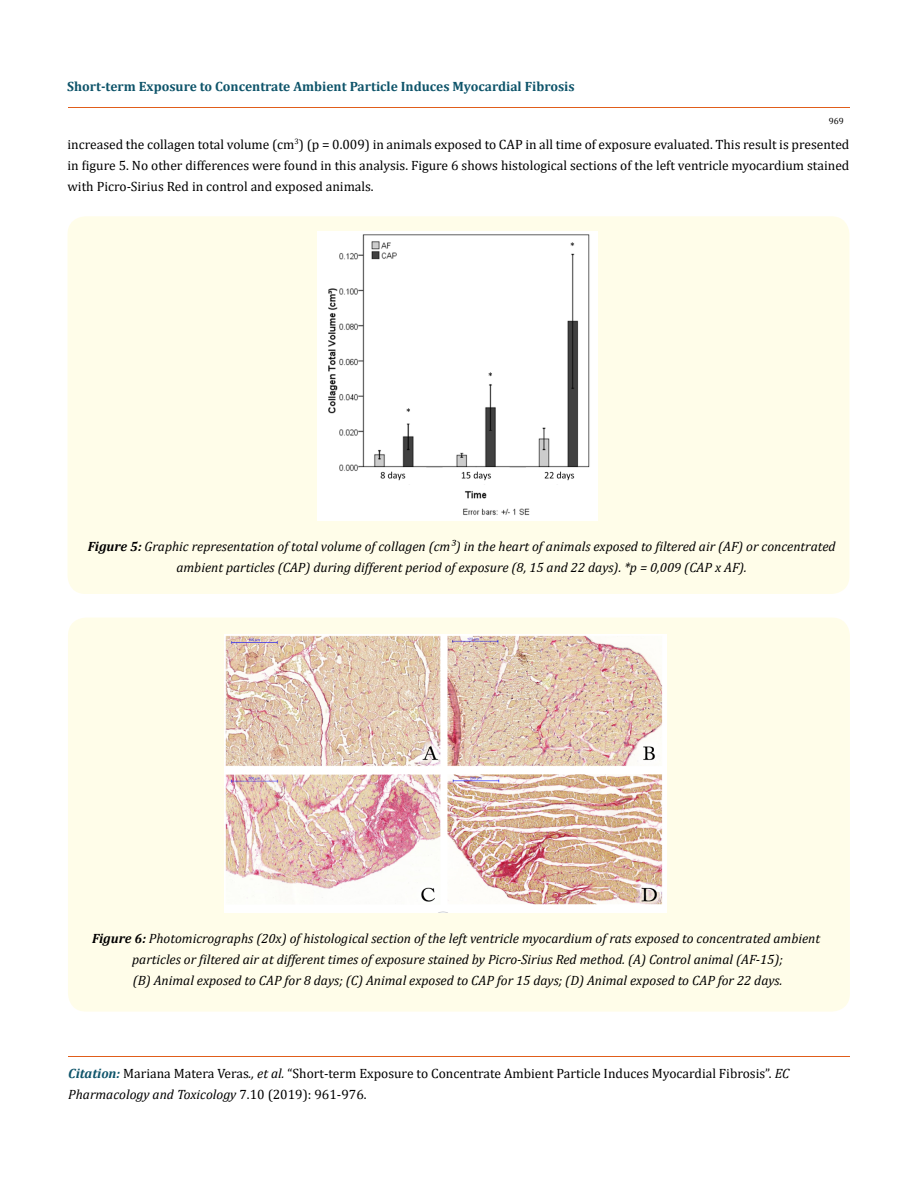
<style>
.page{position:relative;width:917px;height:1188px;background:#fff}
.page>*{position:absolute;margin:0;border:0;box-sizing:border-box;transform-origin:0 0}
.t1{font:italic 13.5px/21px "Cambria";color:#000;text-align:center}
.t2{font:13.5px/21px "Cambria";color:#000}
.t3{font:700 13.5px "Cambria";color:#0e546a}
.t4{font:9px "Cambria";color:#000}
.s1{font-weight:700}
.s2{font-weight:700;font-style:italic;color:#0e546a}
.s3{font-style:italic}
</style>
<div class="page">
<hr style="left:68px;top:108px;width:781px;height:1px;background:#e05d1a">
<hr style="left:68px;top:1057px;width:781px;height:1px;background:#e05d1a">
<div style="left:68px;top:216px;width:781px;height:378px;background:#fffde9;border-radius:18px"></div>
<img style="left:317px;top:231px;width:280px;height:289px">
<div style="left:68px;top:618px;width:781px;height:394px;background:#fffde9;border-radius:18px"></div>
<img style="left:225px;top:634px;width:441px;height:278px">
<p class="t3" style="left:67px;top:77px;width:509px">Short-term Exposure to Concentrate Ambient Particle Induces Myocardial Fibrosis</p>
<p class="t4" style="left:828px;top:116px;width:16px">969</p>
<p class="t2" style="left:68px;top:134px;width:783px;text-align:justify">increased the collagen total volume (cm<sup>3</sup>) (p = 0.009) in animals exposed to CAP in all time of exposure evaluated. This result is presented in figure 5. No other differences were found in this analysis. Figure 6 shows histological sections of the left ventricle myocardium stained with Picro-Sirius Red in control and exposed animals.</p>
<p class="t1" style="left:88px;top:535px;width:749px"><span class="s1">Figure 5:</span> Graphic representation of total volume of collagen (cm³) in the heart of animals exposed to filtered air (AF) or concentrated ambient particles (CAP) during different period of exposure (8, 15 and 22 days). *p = 0,009 (CAP x AF).</p>
<p class="t1" style="left:92px;top:928px;width:729px"><span class="s1">Figure 6:</span> Photomicrographs (20x) of histological section of the left ventricle myocardium of rats exposed to concentrated ambient particles or filtered air at different times of exposure stained by Picro-Sirius Red method. (A) Control animal (AF-15);<br>(B) Animal exposed to CAP for 8 days; (C) Animal exposed to CAP for 15 days; (D) Animal exposed to CAP for 22 days.</p>
<p class="t2" style="left:68px;top:1063px;width:722px"><span class="s2">Citation:</span> Mariana Matera Veras<span class="s3">., et al.</span> “Short-term Exposure to Concentrate Ambient Particle Induces Myocardial Fibrosis”. <span class="s3">EC<br>Pharmacology and Toxicology</span> 7.10 (2019): 961-976.</p>
</div>
